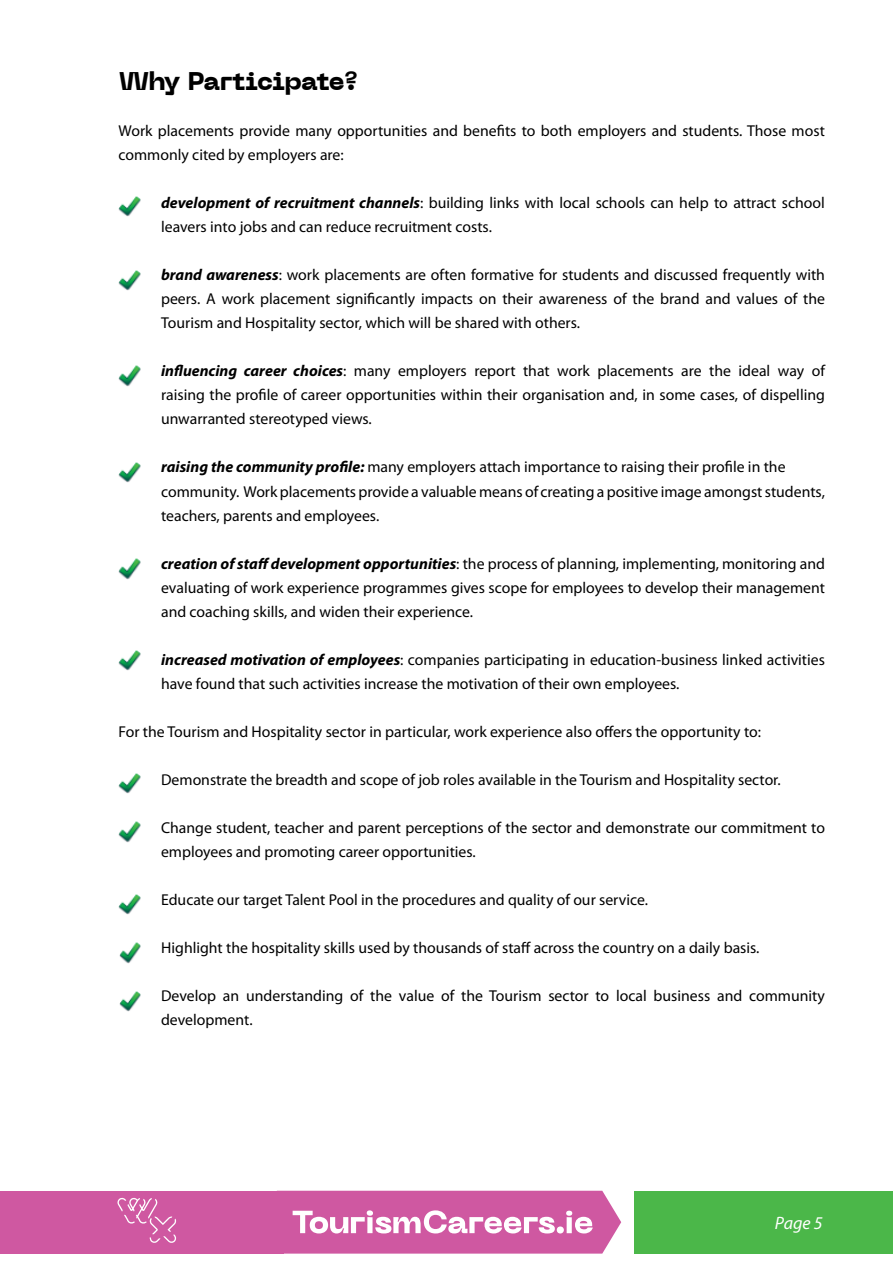
<style>
.page{position:relative;width:893px;height:1263px;background:#fff}
.page>*{position:absolute;margin:0;border:0;box-sizing:border-box;transform-origin:0 0}
.t1{font:800 25.5px "Neue Machina";letter-spacing:-.03em;color:#000}
.t2{font:italic 18px "Myriad Pro";color:#fff}
.t3{font:15.75px/24px "Myriad Pro";color:#000}
.s1{font-weight:700;font-style:italic}
</style>
<div class="page">
<svg style="left:284px;top:1191px;width:337px;height:62px;background:#d673b0"></svg>
<div style="left:0;top:1191px;width:284px;height:62px;background:#cf58a1"></div>
<div style="left:634px;top:1191px;width:259px;height:62px;background:#4bb749"></div>
<svg style="left:117px;top:1198px;width:59px;height:45px"></svg>
<img style="left:119px;top:270px;width:21px;height:21px">
<img style="left:119px;top:366px;width:21px;height:20px">
<img style="left:119px;top:462px;width:21px;height:21px">
<img style="left:119px;top:196px;width:21px;height:20px">
<img style="left:119px;top:559px;width:21px;height:20px">
<img style="left:119px;top:650px;width:21px;height:21px">
<img style="left:119px;top:773px;width:21px;height:20px">
<img style="left:119px;top:822px;width:21px;height:20px">
<img style="left:119px;top:894px;width:21px;height:20px">
<img style="left:119px;top:943px;width:22px;height:20px">
<img style="left:119px;top:991px;width:22px;height:21px">
<h1 class="t1" style="left:119px;top:64px;width:240px">Why Participate?</h1>
<p class="t3" style="left:119px;top:119px;width:708px">Work placements provide many opportunities and benefits to both employers and students. Those most commonly cited by employers are:</p>
<p class="t3" style="left:161px;top:191px;width:665px"><span class="s1">development of recruitment channels</span>: building links with local schools can help to attract school leavers into jobs and can reduce recruitment costs.</p>
<p class="t3" style="left:161px;top:263px;width:665px;text-align:justify"><span class="s1">brand awareness</span>: work placements are often formative for students and discussed frequently with peers. A work placement significantly impacts on their awareness of the brand and values of the Tourism and Hospitality sector, which will be shared with others.</p>
<p class="t3" style="left:161px;top:359px;width:665px;text-align:justify"><span class="s1">influencing career choices</span>: many employers report that work placements are the ideal way of raising the profile of career opportunities within their organisation and, in some cases, of dispelling unwarranted stereotyped views.</p>
<p class="t3" style="left:161px;top:455px;width:665px"><span class="s1">raising the community profile:</span> many employers attach importance to raising their profile in the community. Work placements provide a valuable means of creating a positive image amongst students, teachers, parents and employees.</p>
<p class="t3" style="left:161px;top:551px;width:665px;text-align:justify"><span class="s1">creation of staff development opportunities</span>: the process of planning, implementing, monitoring and evaluating of work experience programmes gives scope for employees to develop their management and coaching skills, and widen their experience.</p>
<p class="t3" style="left:161px;top:647px;width:665px"><span class="s1">increased motivation of employees</span>: companies participating in education-business linked activities have found that such activities increase the motivation of their own employees.</p>
<p class="t3" style="left:119px;top:719px;width:644px">For the Tourism and Hospitality sector in particular, work experience also offers the opportunity to:</p>
<p class="t3" style="left:161px;top:767px;width:621px">Demonstrate the breadth and scope of job roles available in the Tourism and Hospitality sector.</p>
<p class="t3" style="left:161px;top:815px;width:665px">Change student, teacher and parent perceptions of the sector and demonstrate our commitment to employees and promoting career opportunities.</p>
<p class="t3" style="left:161px;top:887px;width:488px">Educate our target Talent Pool in the procedures and quality of our service.</p>
<p class="t3" style="left:161px;top:935px;width:600px">Highlight the hospitality skills used by thousands of staff across the country on a daily basis.</p>
<p class="t3" style="left:161px;top:983px;width:665px">Develop an understanding of the value of the Tourism sector to local business and community development.</p>
<p class="t2" style="left:775px;top:1212px;width:49px">Page 5</p>
</div>
